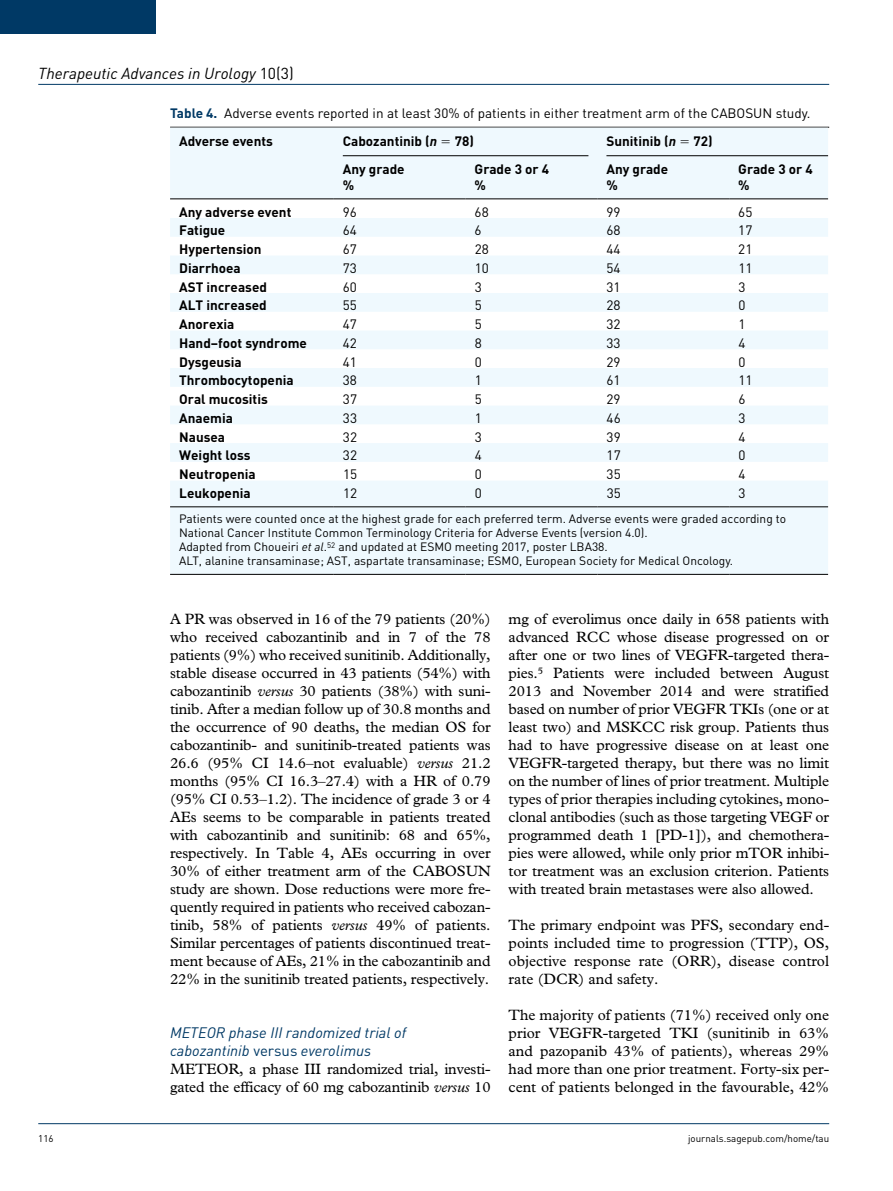
<style>
.page{position:relative;width:893px;height:1191px;background:#fff}
.page>*{position:absolute;margin:0;border:0;box-sizing:border-box;transform-origin:0 0}
.t1{font:italic 15.75px "DIN";color:#000}
.t2{font:15px/18px "Plantin Std";letter-spacing:-.01em;color:#000;text-align:justify}
.t3{font:italic 15px/18px "DIN";color:#003965}
.t4{font:700 13.5px/15.8px "DIN";color:#000}
.t5{font:13.5px/28.5px "DIN";color:#000}
.t6{font:12px/14.2px "DIN";color:#000}
.t7{font:9.75px "DIN";color:#000}
.s1{font-style:normal}
.s2{font-weight:700;color:#003965}
.s3{font-weight:700}
.s4{font-style:italic}
</style>
<div class="page">
<hr style="left:38px;top:84px;width:791px;height:1px;background:#003965">
<hr style="left:38px;top:1123px;width:791px;height:1px;background:#003965">
<div style="left:0;top:0;width:155px;height:34px;background:#003965"></div>
<hr style="left:170px;top:127px;width:659px;height:1px;background:#000">
<svg style="left:170px;top:128px;width:658px;height:446px;fill:#eff9fe"></svg>
<hr style="left:334px;top:198px;width:132px;height:1px;background:#000">
<hr style="left:466px;top:198px;width:131px;height:1px;background:#000">
<hr style="left:597px;top:198px;width:132px;height:1px;background:#000">
<hr style="left:729px;top:198px;width:99px;height:1px;background:#000">
<hr style="left:170px;top:506px;width:164px;height:1px;background:#000">
<hr style="left:334px;top:506px;width:132px;height:1px;background:#000">
<hr style="left:466px;top:506px;width:131px;height:1px;background:#000">
<hr style="left:597px;top:506px;width:132px;height:1px;background:#000">
<hr style="left:729px;top:506px;width:99px;height:1px;background:#000">
<hr style="left:170px;top:574px;width:164px;height:1px;background:#000">
<hr style="left:334px;top:574px;width:132px;height:1px;background:#000">
<hr style="left:466px;top:574px;width:131px;height:1px;background:#000">
<hr style="left:597px;top:574px;width:132px;height:1px;background:#000">
<hr style="left:729px;top:574px;width:99px;height:1px;background:#000">
<hr style="left:170px;top:198px;width:164px;height:1px;background:#000">
<hr style="left:343px;top:155px;width:245px;height:1px;background:#000">
<hr style="left:606px;top:155px;width:222px;height:1px;background:#000">
<svg style="left:442px;top:140px;width:8px;height:3px"></svg>
<svg style="left:681px;top:140px;width:8px;height:3px"></svg>
<p class="t1" style="left:38px;top:63px;width:257px">Therapeutic Advances in Urology <span class="s1">10(3)</span></p>
<p class="t5" style="left:179px;top:98px;width:633px;text-indent:-9px"><span class="s2">Table 4.</span> Adverse events reported in at least 30% of patients in either treatment arm of the CABOSUN study.<br><span class="s3">Adverse events</span></p>
<p class="t4" style="left:343px;top:133px;width:96px">Cabozantinib (<span class="s4">n</span></p>
<p class="t4" style="left:455px;top:133px;width:21px">78)</p>
<p class="t4" style="left:606px;top:133px;width:71px">Sunitinib (<span class="s4">n</span></p>
<p class="t4" style="left:694px;top:133px;width:21px">72)</p>
<p class="t4" style="left:343px;top:161px;width:63px">Any grade %</p>
<p class="t4" style="left:475px;top:161px;width:76px">Grade 3 or 4 %</p>
<p class="t4" style="left:606px;top:161px;width:63px">Any grade %</p>
<p class="t4" style="left:738px;top:161px;width:76px">Grade 3 or 4 %</p>
<p class="t4" style="left:179px;top:203px;width:114px">Any adverse event</p>
<p class="t5" style="left:343px;top:197px;width:16px">96</p>
<p class="t5" style="left:475px;top:197px;width:16px">68</p>
<p class="t5" style="left:606px;top:197px;width:16px">99</p>
<p class="t5" style="left:738px;top:197px;width:16px">65</p>
<p class="t4" style="left:179px;top:222px;width:48px">Fatigue</p>
<p class="t5" style="left:343px;top:216px;width:16px">64</p>
<p class="t5" style="left:475px;top:216px;width:9px">6</p>
<p class="t5" style="left:606px;top:216px;width:16px">68</p>
<p class="t5" style="left:738px;top:216px;width:16px">17</p>
<p class="t4" style="left:179px;top:241px;width:84px">Hypertension</p>
<p class="t5" style="left:343px;top:235px;width:16px">67</p>
<p class="t5" style="left:475px;top:235px;width:16px">28</p>
<p class="t5" style="left:606px;top:235px;width:16px">44</p>
<p class="t5" style="left:738px;top:235px;width:16px">21</p>
<p class="t4" style="left:179px;top:259px;width:63px">Diarrhoea</p>
<p class="t5" style="left:343px;top:253px;width:16px">73</p>
<p class="t5" style="left:475px;top:253px;width:16px">10</p>
<p class="t5" style="left:606px;top:253px;width:16px">54</p>
<p class="t5" style="left:738px;top:253px;width:16px">11</p>
<p class="t4" style="left:179px;top:278px;width:89px">AST increased</p>
<p class="t5" style="left:343px;top:272px;width:16px">60</p>
<p class="t5" style="left:475px;top:272px;width:9px">3</p>
<p class="t5" style="left:606px;top:272px;width:16px">31</p>
<p class="t5" style="left:738px;top:272px;width:9px">3</p>
<p class="t4" style="left:179px;top:297px;width:89px">ALT increased</p>
<p class="t5" style="left:343px;top:291px;width:16px">55</p>
<p class="t5" style="left:475px;top:291px;width:9px">5</p>
<p class="t5" style="left:606px;top:291px;width:16px">28</p>
<p class="t5" style="left:738px;top:291px;width:9px">0</p>
<p class="t4" style="left:179px;top:316px;width:57px">Anorexia</p>
<p class="t5" style="left:343px;top:310px;width:16px">47</p>
<p class="t5" style="left:475px;top:310px;width:9px">5</p>
<p class="t5" style="left:606px;top:310px;width:16px">32</p>
<p class="t5" style="left:738px;top:310px;width:9px">1</p>
<p class="t4" style="left:179px;top:334px;width:129px">Hand–foot syndrome</p>
<p class="t5" style="left:343px;top:328px;width:16px">42</p>
<p class="t5" style="left:475px;top:328px;width:9px">8</p>
<p class="t5" style="left:607px;top:328px;width:16px">33</p>
<p class="t5" style="left:738px;top:328px;width:9px">4</p>
<p class="t4" style="left:179px;top:353px;width:64px">Dysgeusia</p>
<p class="t5" style="left:343px;top:347px;width:16px">41</p>
<p class="t5" style="left:475px;top:347px;width:9px">0</p>
<p class="t5" style="left:607px;top:347px;width:16px">29</p>
<p class="t5" style="left:738px;top:347px;width:9px">0</p>
<p class="t4" style="left:179px;top:372px;width:116px">Thrombocytopenia</p>
<p class="t5" style="left:343px;top:366px;width:16px">38</p>
<p class="t5" style="left:475px;top:366px;width:9px">1</p>
<p class="t5" style="left:607px;top:366px;width:16px">61</p>
<p class="t5" style="left:738px;top:366px;width:16px">11</p>
<p class="t4" style="left:179px;top:391px;width:90px">Oral mucositis</p>
<p class="t5" style="left:343px;top:385px;width:16px">37</p>
<p class="t5" style="left:475px;top:385px;width:9px">5</p>
<p class="t5" style="left:607px;top:385px;width:16px">29</p>
<p class="t5" style="left:738px;top:385px;width:9px">6</p>
<p class="t4" style="left:179px;top:409px;width:55px">Anaemia</p>
<p class="t5" style="left:343px;top:403px;width:16px">33</p>
<p class="t5" style="left:475px;top:403px;width:9px">1</p>
<p class="t5" style="left:607px;top:403px;width:16px">46</p>
<p class="t5" style="left:738px;top:403px;width:9px">3</p>
<p class="t4" style="left:179px;top:428px;width:47px">Nausea</p>
<p class="t5" style="left:343px;top:422px;width:16px">32</p>
<p class="t5" style="left:475px;top:422px;width:9px">3</p>
<p class="t5" style="left:607px;top:422px;width:16px">39</p>
<p class="t5" style="left:738px;top:422px;width:9px">4</p>
<p class="t4" style="left:179px;top:447px;width:73px">Weight loss</p>
<p class="t5" style="left:343px;top:441px;width:16px">32</p>
<p class="t5" style="left:475px;top:441px;width:9px">4</p>
<p class="t5" style="left:607px;top:441px;width:16px">17</p>
<p class="t5" style="left:738px;top:441px;width:9px">0</p>
<p class="t4" style="left:179px;top:466px;width:78px">Neutropenia</p>
<p class="t5" style="left:343px;top:460px;width:16px">15</p>
<p class="t5" style="left:475px;top:460px;width:9px">0</p>
<p class="t5" style="left:607px;top:460px;width:16px">35</p>
<p class="t5" style="left:738px;top:460px;width:9px">4</p>
<p class="t4" style="left:179px;top:484px;width:73px">Leukopenia</p>
<p class="t5" style="left:343px;top:478px;width:16px">12</p>
<p class="t5" style="left:475px;top:478px;width:9px">0</p>
<p class="t5" style="left:607px;top:478px;width:16px">35</p>
<p class="t5" style="left:738px;top:478px;width:9px">3</p>
<p class="t6" style="left:179px;top:511px;width:608px">Patients were counted once at the highest grade for each preferred term. Adverse events were graded according to National Cancer Institute Common Terminology Criteria for Adverse Events (version 4.0).<br>Adapted from Choueiri <span class="s4">et al</span>.<sup>52</sup> and updated at ESMO meeting 2017, poster LBA38.<br>ALT, alanine transaminase; AST, aspartate transaminase; ESMO, European Society for Medical Oncology.</p>
<p class="t2" style="left:170px;top:610px;width:322px">A PR was observed in 16 of the 79 patients (20%) who received cabozantinib and in 7 of the 78 patients (9%) who received sunitinib. Additionally, stable disease occurred in 43 patients (54%) with cabozantinib <span class="s4">versus</span> 30 patients (38%) with suni&shy;tinib. After a median follow up of 30.8 months and the occurrence of 90 deaths, the median OS for cabozantinib- and sunitinib-treated patients was 26.6 (95% CI 14.6–not evaluable) <span class="s4">versus</span> 21.2 months (95% CI 16.3–27.4) with a HR of 0.79 (95% CI 0.53–1.2). The incidence of grade 3 or 4<br>AEs seems to be comparable in patients treated with cabozantinib and sunitinib: 68 and 65%, respectively. In Table 4, AEs occurring in over 30% of either treatment arm of the CABOSUN study are shown. Dose reductions were more fre&shy;quently required in patients who received cabozan&shy;tinib, 58% of patients <span class="s4">versus</span> 49% of patients.<br>Similar percentages of patients discontinued treat&shy;ment because of AEs, 21% in the cabozantinib and 22% in the sunitinib treated patients, respectively.</p>
<p class="t3" style="left:170px;top:1023px;width:238px">METEOR phase III randomized trial of cabozantinib <span class="s1">versus</span> everolimus</p>
<p class="t2" style="left:170px;top:1060px;width:322px">METEOR, a phase III randomized trial, investi&shy;gated the efficacy of 60 mg cabozantinib <span class="s4">versus</span> 10</p>
<p class="t2" style="left:509px;top:610px;width:322px">mg of everolimus once daily in 658 patients with advanced RCC whose disease progressed on or after one or two lines of VEGFR-targeted thera&shy;pies.<sup>5</sup> Patients were included between August 2013 and November 2014 and were stratified based on number of prior VEGFR TKIs (one or at least two) and MSKCC risk group. Patients thus had to have progressive disease on at least one VEGFR-targeted therapy, but there was no limit on the number of lines of prior treatment. Multiple types of prior therapies including cytokines, mono&shy;clonal antibodies (such as those targeting VEGF or programmed death 1 [PD-1]), and chemothera&shy;pies were allowed, while only prior mTOR inhibi&shy;tor treatment was an exclusion criterion. Patients with treated brain metastases were also allowed.</p>
<p class="t2" style="left:509px;top:916px;width:322px">The primary endpoint was PFS, secondary end&shy;points included time to progression (TTP), OS, objective response rate (ORR), disease control rate (DCR) and safety.</p>
<p class="t2" style="left:509px;top:1006px;width:322px">The majority of patients (71%) received only one prior VEGFR-targeted TKI (sunitinib in 63% and pazopanib 43% of patients), whereas 29% had more than one prior treatment. Forty-six per&shy;cent of patients belonged in the favourable, 42%</p>
<p class="t7" style="left:38px;top:1132px;width:17px">116</p>
<p class="t7" style="left:688px;top:1132px;width:143px">journals.sagepub.com/home/tau</p>
</div>
